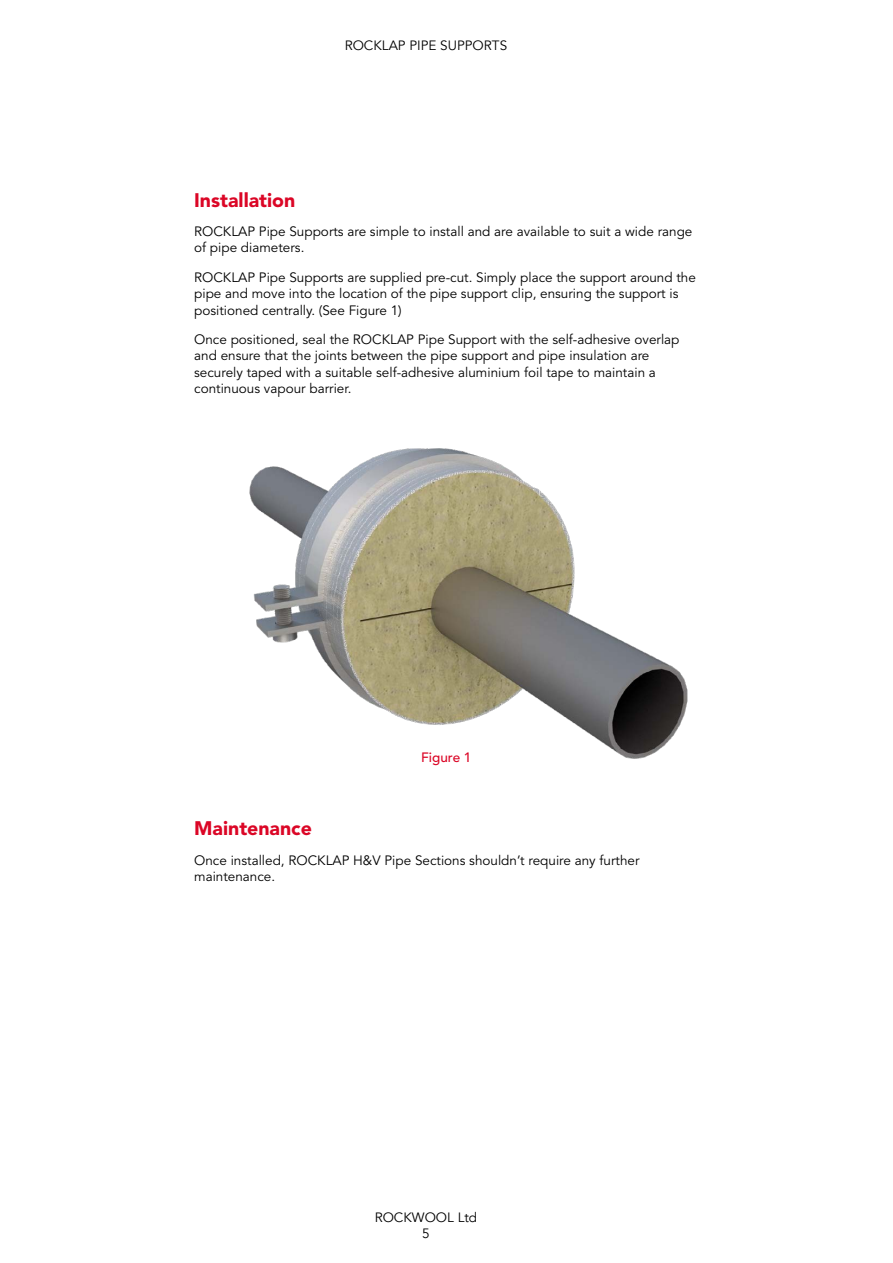
<style>
.page{position:relative;width:893px;height:1263px;background:#fff}
.page>*{position:absolute;margin:0;border:0;box-sizing:border-box;transform-origin:0 0}
.t1{font:900 19.5px "Avenir LT Std";color:#db0626}
.t2{font:13.5px/16.5px "Avenir LT Std";color:#000}
.t3{font:13.5px/16.2px "Avenir";color:#000;text-align:center}
.t4{font:500 13.5px "Avenir LT Std";color:#db0626}
</style>
<div class="page">
<img style="left:249px;top:448px;width:439px;height:311px">
<p class="t3" style="left:345px;top:37px;width:164px">ROCKLAP PIPE SUPPORTS</p>
<h1 class="t1" style="left:194px;top:188px;width:103px">Installation</h1>
<p class="t2" style="left:194px;top:223px;width:500px">ROCKLAP Pipe Supports are simple to install and are available to suit a wide range of pipe diameters.</p>
<p class="t2" style="left:194px;top:269px;width:503px">ROCKLAP Pipe Supports are supplied pre-cut. Simply place the support around the pipe and move into the location of the pipe support clip, ensuring the support is positioned centrally. (See Figure 1)</p>
<p class="t2" style="left:194px;top:331px;width:487px">Once positioned, seal the ROCKLAP Pipe Support with the self-adhesive overlap and ensure that the joints between the pipe support and pipe insulation are securely taped with a suitable self-adhesive aluminium foil tape to maintain a continuous vapour barrier.</p>
<p class="t4" style="left:421px;top:750px;width:52px">Figure 1</p>
<h1 class="t1" style="left:194px;top:817px;width:119px">Maintenance</h1>
<p class="t2" style="left:194px;top:852px;width:447px">Once installed, ROCKLAP H&amp;V Pipe Sections shouldn’t require any further maintenance.</p>
<p class="t3" style="left:375px;top:1209px;width:104px">ROCKWOOL Ltd<br>5</p>
</div>
